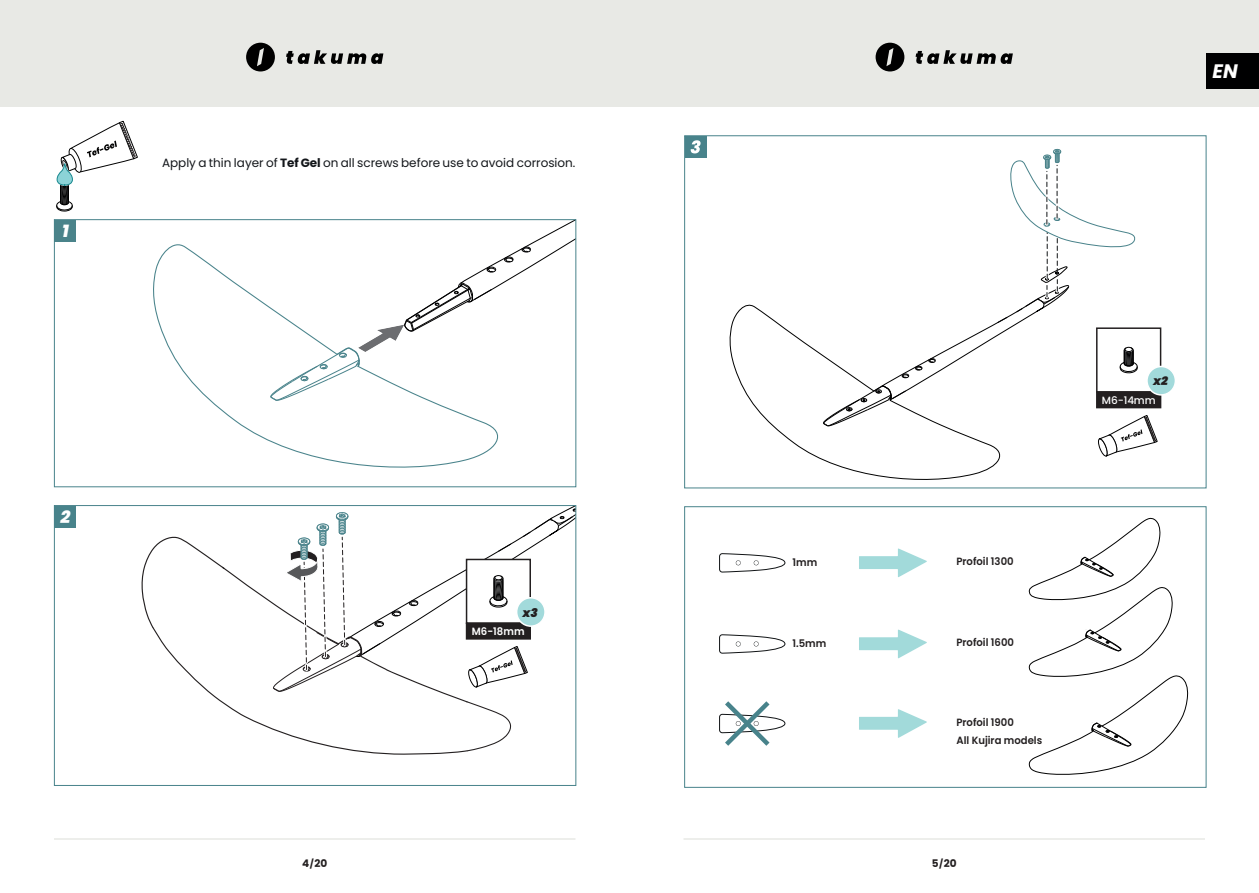
<style>
.page{position:relative;width:1259px;height:893px;background:#fff}
.page>*{position:absolute;margin:0;border:0;box-sizing:border-box;transform-origin:0 0}
.t1{font:italic 700 19.5px "Poppins";color:#fff}
.t2{font:italic 800 17.4px "Poppins";color:#fff}
.t3{font:12px "Poppins";color:#13161a}
.t4{font:italic 900 12px "Poppins";color:#231f20}
.t5{font:600 10.5px/18px "Poppins";color:#231f20;scale:.96 1}
.t6{font:700 10.5px "Poppins";color:#231f20}
.t7{font:600 10.5px "Poppins";color:#fff;scale:.96 1}
.t8{font:500 10.5px "Poppins";color:#fff}
.s1{font-weight:700}
.s2{font-size:9px}
</style>
<div class="page">
<hr style="left:683px;top:838px;width:522px;height:2px;background:#e8e9e5">
<div style="left:608px;top:0;width:651px;height:107px;background:#e8e9e5"></div>
<div style="left:1205px;top:54px;width:54px;height:35px;background:#000001"></div>
<svg style="left:915px;top:50px;width:98px;height:14px"></svg>
<svg style="left:875px;top:43px;width:29px;height:28px"></svg>
<hr style="left:54px;top:838px;width:521px;height:2px;background:#e8e9e5">
<div style="left:0;top:0;width:651px;height:107px;background:#e8e9e5"></div>
<svg style="left:286px;top:50px;width:97px;height:14px"></svg>
<svg style="left:246px;top:43px;width:29px;height:28px"></svg>
<svg style="left:56px;top:121px;width:82px;height:90px"></svg>
<div style="left:55px;top:220px;width:21px;height:21px;background:#4a838a"></div>
<svg style="left:153px;top:244px;width:346px;height:224px"></svg>
<svg style="left:270px;top:221px;width:304px;height:180px"></svg>
<div style="left:54px;top:219px;width:522px;height:268px;border:1px solid #48838b"></div>
<div style="left:55px;top:506px;width:21px;height:21px;background:#48838b"></div>
<svg style="left:153px;top:569px;width:312px;height:186px"></svg>
<svg style="left:465px;top:700px;width:46px;height:52px"></svg>
<svg style="left:142px;top:536px;width:84px;height:93px"></svg>
<svg style="left:273px;top:507px;width:301px;height:185px"></svg>
<div style="left:54px;top:505px;width:522px;height:281px;border:1px solid #48838b"></div>
<div style="left:685px;top:136px;width:21px;height:21px;background:#48838b"></div>
<div style="left:1096px;top:327px;width:65px;height:66px;border:2px solid #231f20"></div>
<div style="left:1096px;top:392px;width:64px;height:16px;background:#231f20"></div>
<div style="left:1096px;top:391px;width:65px;height:17px;border:2px solid #231f20"></div>
<div style="left:1147px;top:366px;width:28px;height:29px;background:#a2dadb;border-radius:50%"></div>
<div style="left:1146px;top:366px;width:30px;height:30px;border:2px solid #fff;border-radius:50%"></div>
<svg style="left:690px;top:140px;width:10px;height:13px"></svg>
<svg style="left:729px;top:304px;width:271px;height:176px"></svg>
<svg style="left:823px;top:148px;width:334px;height:309px"></svg>
<svg style="left:859px;top:548px;width:68px;height:29px"></svg>
<svg style="left:859px;top:630px;width:68px;height:28px"></svg>
<svg style="left:859px;top:709px;width:68px;height:29px"></svg>
<svg style="left:719px;top:635px;width:66px;height:19px"></svg>
<svg style="left:719px;top:553px;width:66px;height:19px"></svg>
<svg style="left:719px;top:701px;width:66px;height:45px"></svg>
<svg style="left:1028px;top:518px;width:160px;height:257px"></svg>
<div style="left:684px;top:506px;width:522px;height:282px;border:1px solid #48838b"></div>
<h2 class="t2" style="left:62px;top:221px;width:8px">1</h2>
<p class="t3" style="left:162px;top:156px;width:415px">Apply a thin layer of <span class="s1">Tef Gel</span> on all screws before use to avoid corrosion.</p>
<h2 class="t2" style="left:60px;top:507px;width:11px">2</h2>
<p class="t6" style="left:302px;top:857px;width:26px">4<span class="s2">/</span>20</p>
<p class="t4" style="left:522px;top:606px;width:17px">x3</p>
<p class="t7" style="left:472px;top:625px;width:56px">M6-18mm</p>
<h1 class="t1" style="left:1212px;top:60px;width:27px">EN</h1>
<p class="t4" style="left:1153px;top:374px;width:16px">x2</p>
<p class="t8" style="left:1101px;top:394px;width:55px">M6-14 mm</p>
<p class="t5" style="left:792px;top:553px;width:27px">1mm</p>
<p class="t5" style="left:956px;top:553px;width:61px">Profoil 1300</p>
<p class="t5" style="left:792px;top:634px;width:37px">1.5mm</p>
<p class="t5" style="left:956px;top:634px;width:62px">Profoil 1600</p>
<p class="t5" style="left:956px;top:713px;width:91px">Profoil 1900<br>All Kujira models</p>
<p class="t6" style="left:932px;top:857px;width:26px">5<span class="s2">/</span>20</p>
</div>
